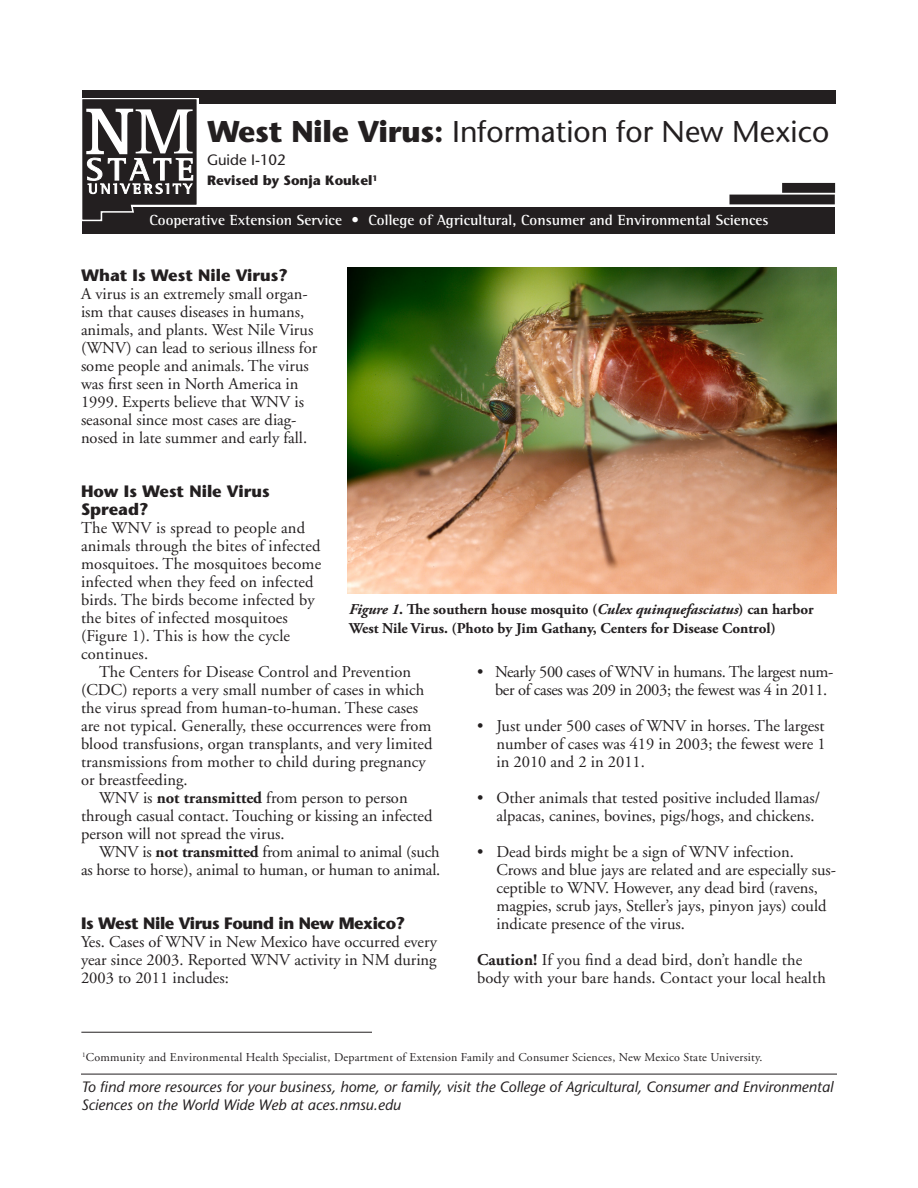
<style>
.page{position:relative;width:918px;height:1188px;background:#fff}
.page>*{position:absolute;margin:0;border:0;box-sizing:border-box;transform-origin:0 0}
.t1{font:30px "Stone Sans";color:#231f20}
.A_Body_Text_11_12_no{font:16.5px/18px "Adobe Garamond";color:#231f20}
.A_Body_Text_11_12{font:16.5px/18px "Adobe Garamond";letter-spacing:.005em;color:#231f20}
.References{font:16.5px/18px "Adobe Garamond";letter-spacing:-.02em;color:#231f20}
.A_Subtitle1_11_12_TI{font:700 16.5px/18px "Stone Sans";color:#231f20}
.A_Subtitle1_11_12_TI-2{font:700 16.5px "Stone Sans";letter-spacing:-.025em;color:#231f20}
.For_more_info{font:italic 15px/18px "Stone Sans";color:#231f20}
.t2{font:700 15px/19.5px "Adobe Garamond Pro";color:#231f20}
.t3{font:700 15px "Rotis Semi Serif";color:#fff}
.t4{font:15px "Stone Sans";color:#231f20}
.Guide_Circular{font:700 13.5px "Stone Sans";color:#231f20}
.Footnote{font:12px "Adobe Garamond";letter-spacing:.02em;color:#231f20}
.s1{font-weight:700}
.s2{font-style:italic}
</style>
<div class="page">
<hr style="left:81px;top:1074px;width:756px;height:1px;background:#231f20">
<img style="left:347px;top:268px;width:490px;height:326px">
<hr style="left:81px;top:1032px;width:291px;height:1px;background:#231f20">
<div style="left:82px;top:207px;width:753px;height:27px;background:#231f20"></div>
<svg style="left:82px;top:97px;width:117px;height:125px"></svg>
<div style="left:199px;top:92px;width:637px;height:12px;background:#231f20"></div>
<div style="left:82px;top:90px;width:754px;height:7px;background:#231f20"></div>
<div style="left:730px;top:195px;width:104px;height:9px;background:#231f20"></div>
<div style="left:783px;top:184px;width:51px;height:8px;background:#231f20"></div>
<div style="left:782px;top:183px;width:53px;height:10px;border:2px solid #231f20"></div>
<p class="t1" style="left:207px;top:113px;width:624px"><span class="s1">West Nile Virus:</span> Information for New Mexico</p>
<p class="t4" style="left:207px;top:150px;width:80px">Guide I-102</p>
<p class="Guide_Circular" style="left:207px;top:172px;width:172px">Revised by Sonja Koukel<sup>1</sup></p>
<p class="t3" style="left:149px;top:211px;width:621px">Cooperative Extension Service • College of Agricultural, Consumer and Environmental Sciences</p>
<p class="A_Subtitle1_11_12_TI" style="left:81px;top:266px;width:208px">What Is West Nile Virus?</p>
<p class="A_Body_Text_11_12_no" style="left:81px;top:285px;width:238px">A virus is an extremely small organ&shy;ism that causes diseases in humans, animals, and plants. West Nile Virus (WNV) can lead to serious illness for some people and animals. The virus was first seen in North America in 1999. Experts believe that WNV is seasonal since most cases are diag&shy;nosed in late summer and early fall.</p>
<p class="A_Subtitle1_11_12_TI" style="left:81px;top:482px;width:190px">How Is West Nile Virus<br>Spread?</p>
<p class="A_Body_Text_11_12_no" style="left:81px;top:519px;width:242px">The WNV is spread to people and animals through the bites of infected mosquitoes. The mosquitoes become infected when they feed on infected birds. The birds become infected by the bites of infected mosquitoes (Figure 1). This is how the cycle continues.</p>
<p class="A_Body_Text_11_12" style="left:81px;top:663px;width:353px;text-indent:18px">The Centers for Disease Control and Prevention (CDC) reports a very small number of cases in which the virus spread from human-to-human. These cases are not typical. Generally, these occurrences were from blood transfusions, organ transplants, and very limited transmissions from mother to child during pregnancy or breastfeeding.</p>
<p class="A_Body_Text_11_12" style="left:81px;top:789px;width:353px;text-indent:18px">WNV is <span class="s1">not transmitted</span> from person to person through casual contact. Touching or kissing an infected person will not spread the virus.</p>
<p class="A_Body_Text_11_12" style="left:81px;top:843px;width:361px;text-align:right">WNV is <span class="s1">not transmitted</span> from animal to animal (such<br>as horse to horse), animal to human, or human to animal.</p>
<p class="A_Subtitle1_11_12_TI-2" style="left:81px;top:913px;width:326px">Is West Nile Virus Found in New Mexico?</p>
<p class="A_Body_Text_11_12_no" style="left:81px;top:933px;width:358px;text-align:justify">Yes. Cases of WNV in New Mexico have occurred every year since 2003. Reported WNV activity in NM during 2003 to 2011 includes:</p>
<p class="t2" style="left:349px;top:599px;width:466px"><span class="s2">Figure 1</span>. The southern house mosquito (<span class="s2">Culex quinquefasciatus</span>) can harbor<br>West Nile Virus. (Photo by Jim Gathany, Centers for Disease Control)</p>
<p class="References" style="left:495px;top:663px;width:340px;text-indent:-18px">• Nearly 500 cases of WNV in humans. The largest num&shy;ber of cases was 209 in 2003; the fewest was 4 in 2011.</p>
<p class="A_Body_Text_11_12_no" style="left:496px;top:717px;width:331px;text-align:justify;text-indent:-20px">• Just under 500 cases of WNV in horses. The largest number of cases was 419 in 2003; the fewest were 1 in 2010 and 2 in 2011.</p>
<p class="A_Body_Text_11_12_no" style="left:496px;top:789px;width:325px;text-indent:-20px">• Other animals that tested positive included llamas/ alpacas, canines, bovines, pigs/hogs, and chickens.</p>
<p class="A_Body_Text_11_12_no" style="left:496px;top:843px;width:341px;text-indent:-20px">• Dead birds might be a sign of WNV infection.<br>Crows and blue jays are related and are especially sus&shy;ceptible to WNV. However, any dead bird (ravens, magpies, scrub jays, Steller’s jays, pinyon jays) could indicate presence of the virus.</p>
<p class="A_Body_Text_11_12_no" style="left:477px;top:951px;width:350px"><span class="s1">Caution!</span> If you find a dead bird, don’t handle the body with your bare hands. Contact your local health</p>
<p class="Footnote" style="left:82px;top:1051px;width:682px"><sup>1</sup>Community and Environmental Health Specialist, Department of Extension Family and Consumer Sciences, New Mexico State University.</p>
<p class="For_more_info" style="left:81px;top:1078px;width:754px">To find more resources for your business, home, or family, visit the College of Agricultural, Consumer and Environmental<br>Sciences on the World Wide Web at aces.nmsu.edu</p>
</div>
